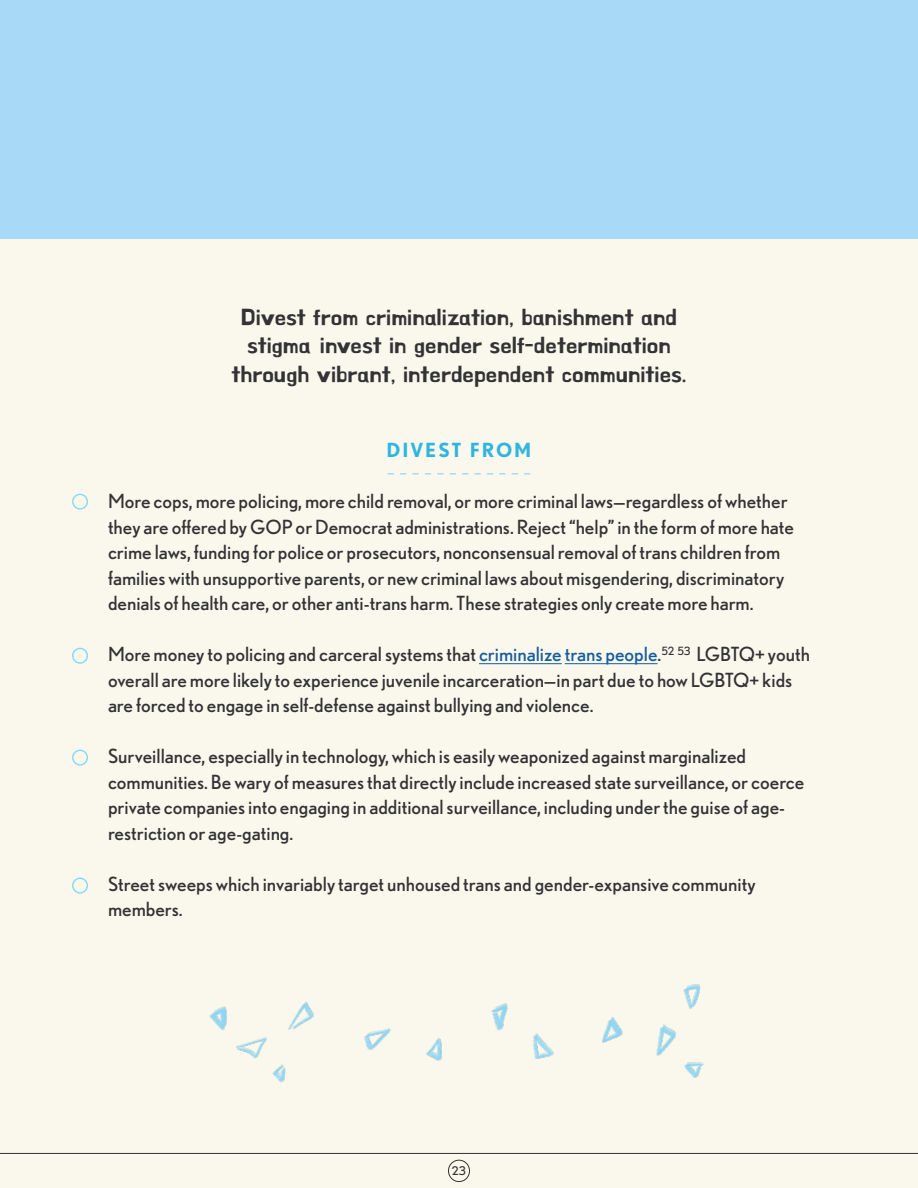
<style>
.page{position:relative;width:918px;height:1188px;background:#faf8ed}
.page>*{position:absolute;margin:0;border:0;box-sizing:border-box;transform-origin:0 0}
.quote{font:22.5px "BMHANNA11 yrsold OTF";color:#333234}
.t1{font:19.5px/25.5px "Nobel";color:#333234}
.t2{font:700 19.5px "Nobel";letter-spacing:.1em;color:#30b5e0}
.t3{font:12px "Nobel";color:#333234}
.s1{color:#175d9e}
</style>
<div class="page">
<hr style="left:0;top:1153px;width:918px;height:1px;background:#333234">
<div style="left:448px;top:1160px;width:22px;height:22px;border:1px solid #333234;border-radius:50%"></div>
<div style="left:0;top:0;width:918px;height:239px;background:#a8d9f7"></div>
<svg style="left:388px;top:473px;width:142px;height:2px"></svg>
<hr style="left:479px;top:663px;width:83px;height:1px;background:#175d9e">
<hr style="left:565px;top:663px;width:93px;height:1px;background:#175d9e">
<div style="left:72px;top:494px;width:16px;height:16px;border:2px solid #8ed9f7;border-radius:50%"></div>
<div style="left:72px;top:648px;width:16px;height:16px;border:2px solid #8ed9f7;border-radius:50%"></div>
<div style="left:72px;top:750px;width:16px;height:16px;border:2px solid #8ed9f7;border-radius:50%"></div>
<div style="left:72px;top:878px;width:16px;height:16px;border:2px solid #8ed9f7;border-radius:50%"></div>
<img style="left:209px;top:984px;width:495px;height:99px">
<p class="quote" style="left:241px;top:306px;width:438px">Divest from criminalization, banishment and</p>
<p class="quote" style="left:247px;top:335px;width:425px">stigma–invest in gender self-determination</p>
<p class="quote" style="left:231px;top:363px;width:457px">through vibrant, interdependent communities.</p>
<p class="t2" style="left:387px;top:438px;width:146px">DIVEST FROM</p>
<p class="t1" style="left:108px;top:488px;width:688px">More cops, more policing, more child removal, or more criminal laws—regardless of whether they are offered by GOP or Democrat administrations. Reject “help” in the form of more hate crime laws, funding for police or prosecutors, nonconsensual removal of trans children from families with unsupportive parents, or new criminal laws about misgendering, discriminatory denials of health care, or other anti-trans harm. These strategies only create more harm.</p>
<p class="t1" style="left:108px;top:641px;width:703px">More money to policing and carceral systems that <span class="s1">criminalize trans people</span>.<sup>52</sup> <sup>53</sup> LGBTQ+ youth overall are more likely to experience juvenile incarceration—in part due to how LGBTQ+ kids are forced to engage in self-defense against bullying and violence.</p>
<p class="t1" style="left:108px;top:743px;width:698px">Surveillance, especially in technology, which is easily weaponized against marginalized communities. Be wary of measures that directly include increased state surveillance, or coerce private companies into engaging in additional surveillance, including under the guise of age&shy;restriction or age-gating.</p>
<p class="t1" style="left:108px;top:871px;width:649px">Street sweeps which invariably target unhoused trans and gender-expansive community members.</p>
<p class="t3" style="left:452px;top:1164px;width:16px">23</p>
</div>
